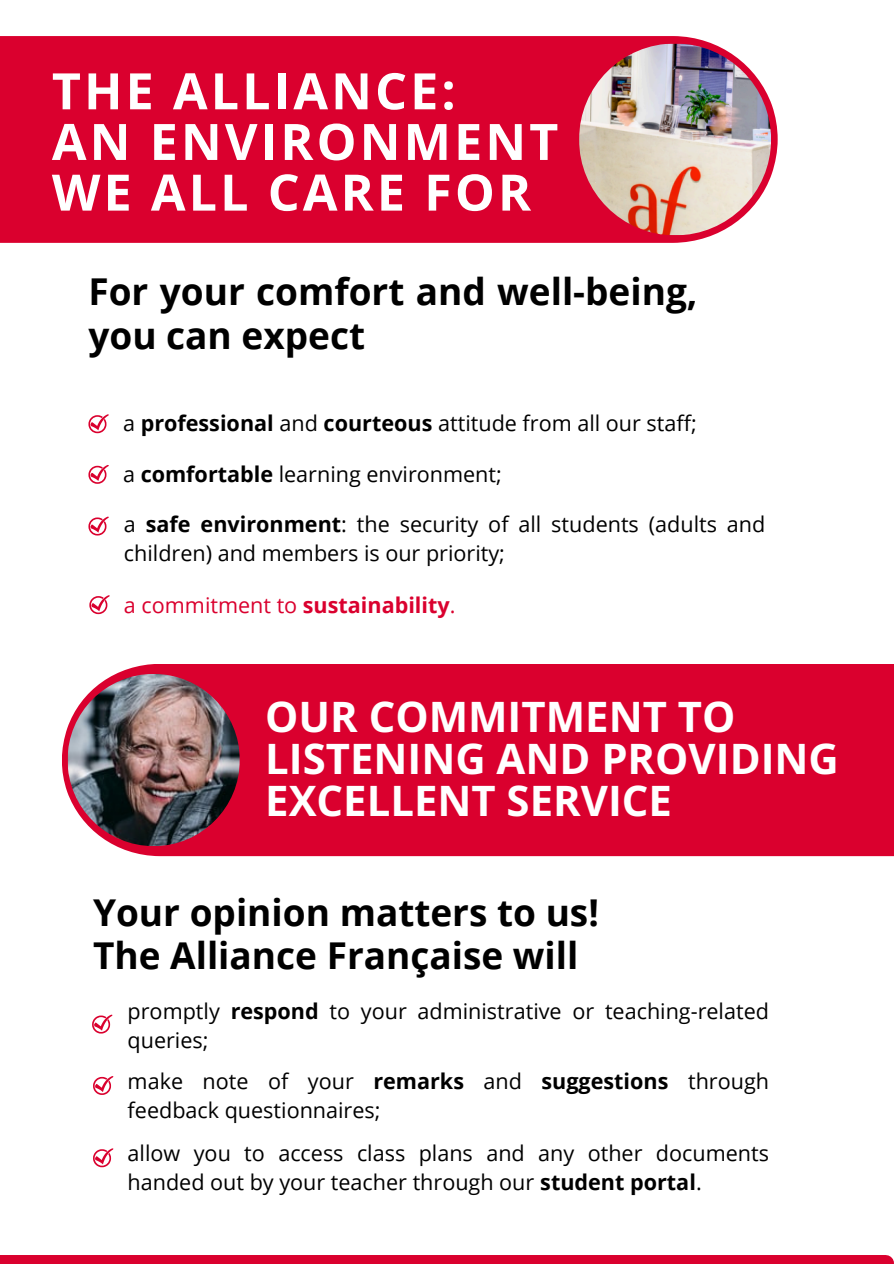
<style>
.page{position:relative;width:894px;height:1264px;background:#fff}
.page>*{position:absolute;margin:0;border:0;box-sizing:border-box;transform-origin:0 0}
.t1{font:700 50.25px/50.7px "Open Sans";letter-spacing:.06em;color:#fff}
.t2{font:700 41.85px/41.8px "Open Sans";color:#fff}
.t3{font:700 37.05px/43.2px "Open Sans";color:#000}
.t4{font:700 36.9px/43.2px "Open Sans";color:#000}
.t5{font:21.6px/29.2px "Open Sans";color:#000}
.t6{font:21.6px "Open Sans";color:#da002e}
.s1{font-weight:700}
</style>
<div class="page">
<div style="left:0;top:1254px;width:885px;height:9px;background:#da002e"></div>
<div style="left:62px;top:664px;width:831px;height:192px;background:#da002e"></div>
<div style="left:0;top:36px;width:777px;height:207px;background:#da002e"></div>
<img style="left:579px;top:43px;width:191px;height:192px;border-radius:50%">
<img style="left:67px;top:674px;width:173px;height:172px;border-radius:50%">
<svg style="left:92px;top:1014px;width:20px;height:19px"></svg>
<svg style="left:93px;top:1076px;width:20px;height:18px"></svg>
<svg style="left:93px;top:1148px;width:20px;height:19px"></svg>
<svg style="left:89px;top:595px;width:21px;height:19px"></svg>
<svg style="left:88px;top:414px;width:21px;height:19px"></svg>
<svg style="left:88px;top:465px;width:21px;height:19px"></svg>
<svg style="left:88px;top:516px;width:21px;height:19px"></svg>
<p class="t1" style="left:52px;top:64px;width:508px">THE ALLIANCE:<br>AN ENVIRONMENT<br>WE ALL CARE FOR</p>
<p class="t3" style="left:88px;top:269px;width:610px">For your comfort and well-being, you can expect</p>
<p class="t5" style="left:123px;top:407px;width:575px">a <span class="s1">professional</span> and <span class="s1">courteous</span> attitude from all our staff;</p>
<p class="t5" style="left:123px;top:459px;width:380px">a <span class="s1">comfortable</span> learning environment;</p>
<p class="t5" style="left:124px;top:509px;width:642px">a <span class="s1">safe environment</span>: the security of all students (adults and children) and members is our priority;</p>
<h3 class="t6" style="left:124px;top:590px;width:333px">a commitment to <span class="s1">sustainability</span>.</h3>
<p class="t2" style="left:265px;top:695px;width:575px">OUR COMMITMENT TO<br>LISTENING AND PROVIDING<br>EXCELLENT SERVICE</p>
<p class="t4" style="left:93px;top:890px;width:507px">Your opinion matters to us!<br>The Alliance Française will</p>
<p class="t5" style="left:128px;top:995px;width:642px">promptly <span class="s1">respond</span> to your administrative or teaching-related queries;</p>
<h2 class="t5" style="left:128px;top:1065px;width:642px">make note of your <span class="s1">remarks</span> and <span class="s1">suggestions</span> through feedback questionnaires;</h2>
<p class="t5" style="left:128px;top:1137px;width:642px">allow you to access class plans and any other documents handed out by your teacher through our <span class="s1">student portal</span>.</p>
</div>
